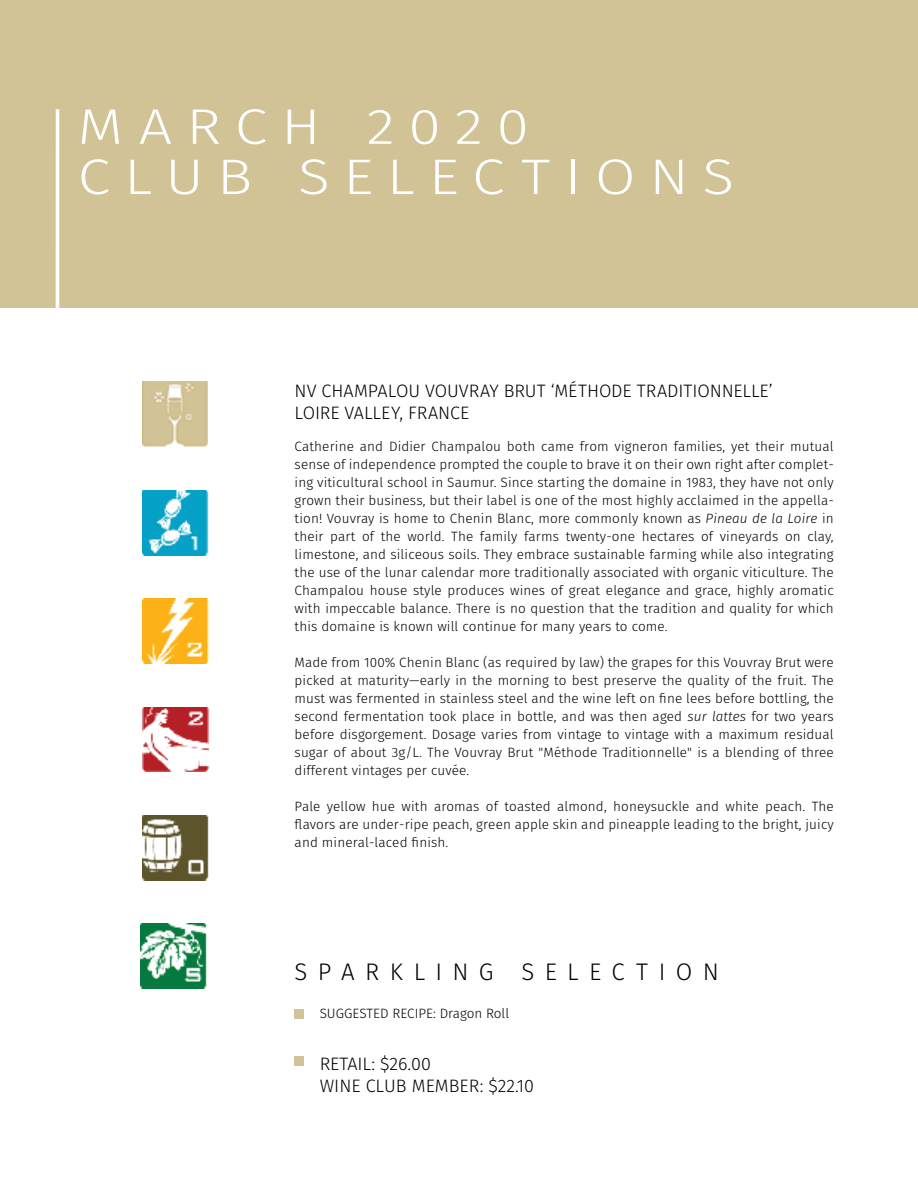
<style>
.page{position:relative;width:918px;height:1188px;background:#fff}
.page>*{position:absolute;margin:0;border:0;box-sizing:border-box;transform-origin:0 0}
.t1{font:300 49.95px/50.2px "Fira Sans";letter-spacing:.23em;color:#fff;scale:1.18 1}
.t2{font:300 24px "Fira Sans";letter-spacing:.43em;color:#000}
.t3{font:300 18px/21.6px "Fira Sans";color:#000}
.t4{font:300 13.5px/18px "Fira Sans";letter-spacing:.01em;color:#000;text-align:justify}
.s1{font-style:italic}
</style>
<div class="page">
<div style="left:0;top:0;width:918px;height:308px;background:#d2c396"></div>
<hr style="left:56px;top:109px;width:3px;height:219px;background:#fff">
<div style="left:295px;top:1009px;width:9px;height:9px;background:#d2c396"></div>
<div style="left:295px;top:1056px;width:9px;height:9px;background:#d2c396"></div>
<img style="left:142px;top:490px;width:67px;height:65px">
<img style="left:142px;top:599px;width:67px;height:64px">
<img style="left:142px;top:707px;width:68px;height:65px">
<img style="left:142px;top:815px;width:67px;height:65px">
<img style="left:142px;top:382px;width:65px;height:65px">
<img style="left:141px;top:924px;width:66px;height:65px">
<h1 class="t1" style="left:78px;top:101px;width:558px">MARCH 2020<br>CLUB SELECTIONS</h1>
<h3 class="t3" style="left:295px;top:380px;width:480px">NV CHAMPALOU VOUVRAY BRUT ‘MÉTHODE TRADITIONNELLE’<br>LOIRE VALLEY, FRANCE</h3>
<p class="t4" style="left:295px;top:438px;width:541px">Catherine and Didier Champalou both came from vigneron families, yet their mutual sense of independence prompted the couple to brave it on their own right after complet&shy;ing viticultural school in Saumur. Since starting the domaine in 1983, they have not only grown their business, but their label is one of the most highly acclaimed in the appella&shy;tion! Vouvray is home to Chenin Blanc, more commonly known as <span class="s1">Pineau de la Loire</span> in their part of the world. The family farms twenty-one hectares of vineyards on clay, limestone, and siliceous soils. They embrace sustainable farming while also integrating the use of the lunar calendar more traditionally associated with organic viticulture. The Champalou house style produces wines of great elegance and grace, highly aromatic with impeccable balance. There is no question that the tradition and quality for which this domaine is known will continue for many years to come.</p>
<p class="t4" style="left:295px;top:654px;width:541px">Made from 100% Chenin Blanc (as required by law) the grapes for this Vouvray Brut were picked at maturity—early in the morning to best preserve the quality of the fruit. The must was fermented in stainless steel and the wine left on fine lees before bottling, the second fermentation took place in bottle, and was then aged <span class="s1">sur lattes</span> for two years before disgorgement. Dosage varies from vintage to vintage with a maximum residual sugar of about 3g/L. The Vouvray Brut "Méthode Traditionnelle" is a blending of three different vintages per cuvée.</p>
<p class="t4" style="left:295px;top:798px;width:541px">Pale yellow hue with aromas of toasted almond, honeysuckle and white peach. The flavors are under-ripe peach, green apple skin and pineapple leading to the bright, juicy and mineral-laced finish.</p>
<h2 class="t2" style="left:295px;top:955px;width:426px">SPARKLING SELECTION</h2>
<p class="t4" style="left:320px;top:1005px;width:191px">SUGGESTED RECIPE: Dragon Roll</p>
<h3 class="t3" style="left:320px;top:1053px;width:216px">RETAIL: $26.00<br>WINE CLUB MEMBER: $22.10</h3>
</div>
